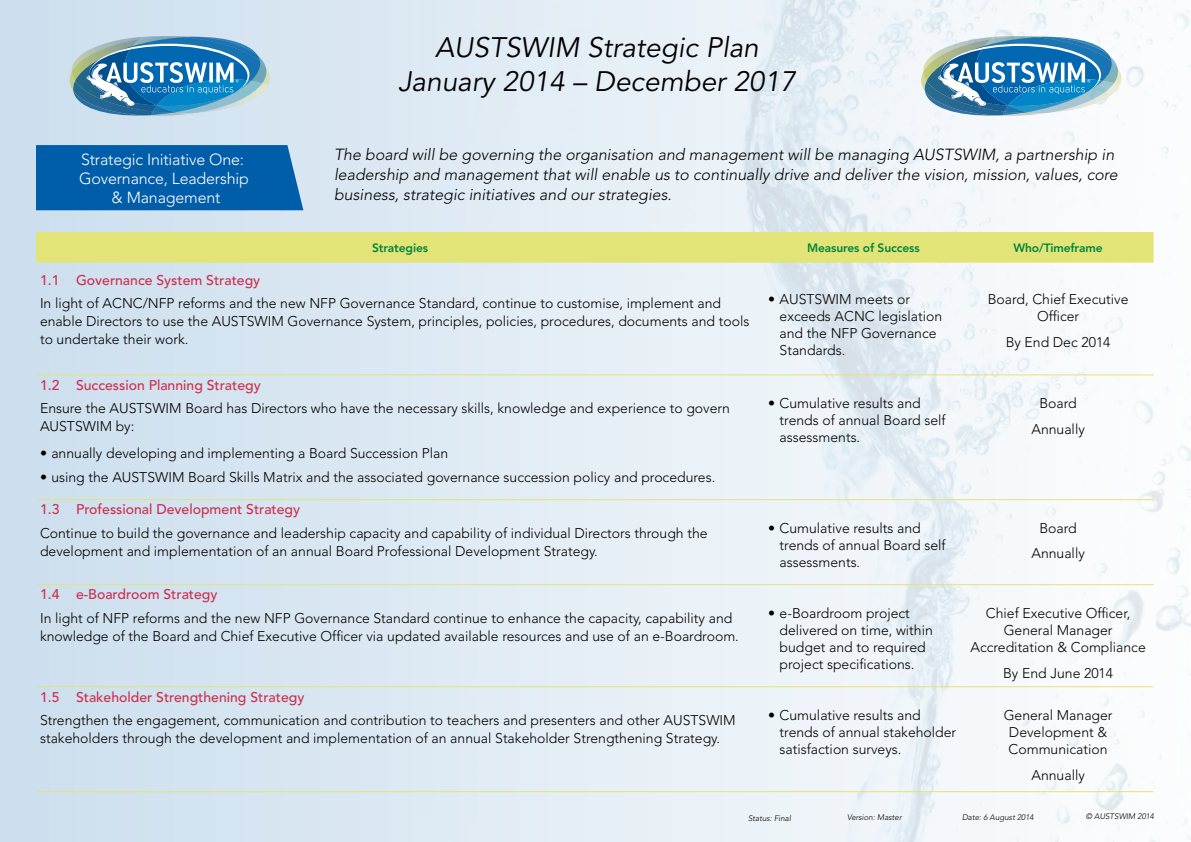
<style>
.page{position:relative;width:1191px;height:842px;background:#d5e4f0}
.page>*{position:absolute;margin:0;border:0;box-sizing:border-box;transform-origin:0 0}
.t1{font:italic 28px/33.6px "Avenir";color:#000;text-align:center}
.t2{font:italic 300 16px/20px "Avenir";color:#000}
.t3{font:300 16px/19.2px "Avenir";letter-spacing:-.01em;color:#fff;text-align:center}
.t4{font:300 14px/17px "Avenir";color:#000}
.t5{font:500 14px "Avenir";color:#ce2f4d}
.t6{font:800 12px "Avenir";letter-spacing:-.01em;color:#00853f}
.t7{font:italic 300 8px "Avenir";color:#000}
</style>
<div class="page">
<img style="left:419px;top:0;width:772px;height:842px">
<svg style="left:70px;top:36px;width:200px;height:80px"></svg>
<svg style="left:921px;top:36px;width:200px;height:80px;background:#6ea6c7"></svg>
<div style="left:36px;top:145px;width:267px;height:65px;background:#005daa"></div>
<div style="left:36px;top:232px;width:1117px;height:31px;background:#e2e477"></div>
<hr style="left:36px;top:375px;width:728px;height:1px;background:#e2e477">
<hr style="left:764px;top:375px;width:198px;height:1px;background:#e2e477">
<hr style="left:962px;top:375px;width:191px;height:1px;background:#e2e477">
<hr style="left:36px;top:499px;width:728px;height:1px;background:#e2e477">
<hr style="left:764px;top:499px;width:198px;height:1px;background:#e2e477">
<hr style="left:962px;top:499px;width:191px;height:1px;background:#e2e477">
<hr style="left:36px;top:584px;width:728px;height:1px;background:#e2e477">
<hr style="left:764px;top:584px;width:198px;height:1px;background:#e2e477">
<hr style="left:962px;top:584px;width:191px;height:1px;background:#e2e477">
<hr style="left:36px;top:687px;width:728px;height:1px;background:#e2e477">
<hr style="left:764px;top:687px;width:198px;height:1px;background:#e2e477">
<hr style="left:962px;top:687px;width:191px;height:1px;background:#e2e477">
<hr style="left:36px;top:791px;width:728px;height:1px;background:#e2e477">
<hr style="left:764px;top:791px;width:198px;height:1px;background:#e2e477">
<hr style="left:962px;top:791px;width:191px;height:1px;background:#e2e477">
<p class="t3" style="left:79px;top:149px;width:171px">Strategic Initiative One:<br>Governance, Leadership &amp; Management</p>
<h1 class="t1" style="left:398px;top:32px;width:399px">AUSTSWIM Strategic Plan<br>January 2014 – December 2017</h1>
<p class="t2" style="left:334px;top:144px;width:785px">The board will be governing the organisation and management will be managing AUSTSWIM, a partnership in leadership and management that will enable us to continually drive and deliver the vision, mission, values, core business, strategic initiatives and our strategies.</p>
<p class="t6" style="left:372px;top:241px;width:58px">Strategies</p>
<p class="t6" style="left:807px;top:241px;width:114px">Measures of Success</p>
<p class="t6" style="left:1013px;top:241px;width:91px">Who/Timeframe</p>
<p class="t5" style="left:40px;top:272px;width:222px">1.1 Governance System Strategy</p>
<p class="t4" style="left:40px;top:295px;width:711px;line-height:18px">In light of ACNC/NFP reforms and the new NFP Governance Standard, continue to customise, implement and enable Directors to use the AUSTSWIM Governance System, principles, policies, procedures, documents and tools to undertake their work.</p>
<p class="t4" style="left:779px;top:291px;width:164px;text-indent:-11px">• AUSTSWIM meets or exceeds ACNC legislation and the NFP Governance<br>Standards.</p>
<p class="t4" style="left:987px;top:291px;width:142px;text-align:center">Board, Chief Executive<br>Officer</p>
<p class="t4" style="left:1005px;top:334px;width:106px">By End Dec 2014</p>
<p class="t5" style="left:40px;top:377px;width:222px">1.2 Succession Planning Strategy</p>
<p class="t4" style="left:40px;top:399px;width:691px;line-height:18px">Ensure the AUSTSWIM Board has Directors who have the necessary skills, knowledge and experience to govern<br>AUSTSWIM by:</p>
<p class="t4" style="left:40px;top:444px;width:410px">• annually developing and implementing a Board Succession Plan</p>
<p class="t4" style="left:40px;top:468px;width:677px">• using the AUSTSWIM Board Skills Matrix and the associated governance succession policy and procedures.</p>
<p class="t4" style="left:779px;top:395px;width:168px;text-indent:-11px">• Cumulative results and trends of annual Board self assessments.</p>
<p class="t4" style="left:1031px;top:391px;width:55px;line-height:25.5px;text-align:center">Board<br>Annually</p>
<p class="t5" style="left:40px;top:501px;width:262px">1.3 Professional Development Strategy</p>
<p class="t4" style="left:40px;top:524px;width:669px;line-height:18px">Continue to build the governance and leadership capacity and capability of individual Directors through the development and implementation of an annual Board Professional Development Strategy.</p>
<p class="t4" style="left:779px;top:520px;width:168px;text-indent:-11px">• Cumulative results and trends of annual Board self assessments.</p>
<p class="t4" style="left:1031px;top:515px;width:55px;line-height:25.5px;text-align:center">Board<br>Annually</p>
<p class="t5" style="left:40px;top:586px;width:179px">1.4 e-Boardroom Strategy</p>
<p class="t4" style="left:40px;top:609px;width:700px;line-height:18px">In light of NFP reforms and the new NFP Governance Standard continue to enhance the capacity, capability and knowledge of the Board and Chief Executive Officer via updated available resources and use of an e-Boardroom.</p>
<p class="t4" style="left:779px;top:605px;width:155px;text-indent:-11px">• e-Boardroom project delivered on time, within budget and to required project specifications.</p>
<p class="t4" style="left:970px;top:605px;width:177px;text-align:center">Chief Executive Officer,<br>General Manager<br>Accreditation &amp; Compliance</p>
<p class="t4" style="left:1003px;top:664px;width:112px">By End June 2014</p>
<p class="t5" style="left:40px;top:688px;width:266px">1.5 Stakeholder Strengthening Strategy</p>
<p class="t4" style="left:40px;top:711px;width:697px;line-height:18px">Strengthen the engagement, communication and contribution to teachers and presenters and other AUSTSWIM stakeholders through the development and implementation of an annual Stakeholder Strengthening Strategy.</p>
<p class="t4" style="left:779px;top:707px;width:178px;text-indent:-11px">• Cumulative results and trends of annual stakeholder satisfaction surveys.</p>
<p class="t4" style="left:1003px;top:707px;width:110px;text-align:center">General Manager<br>Development &amp;<br>Communication</p>
<p class="t4" style="left:1031px;top:766px;width:55px">Annually</p>
<p class="t7" style="left:748px;top:813px;width:44px">Status: Final</p>
<p class="t7" style="left:847px;top:813px;width:56px">Version: Master</p>
<p class="t7" style="left:962px;top:812px;width:73px">Date: 6 August 2014</p>
<p class="t7" style="left:1085px;top:812px;width:70px">© AUSTSWIM 2014</p>
</div>
